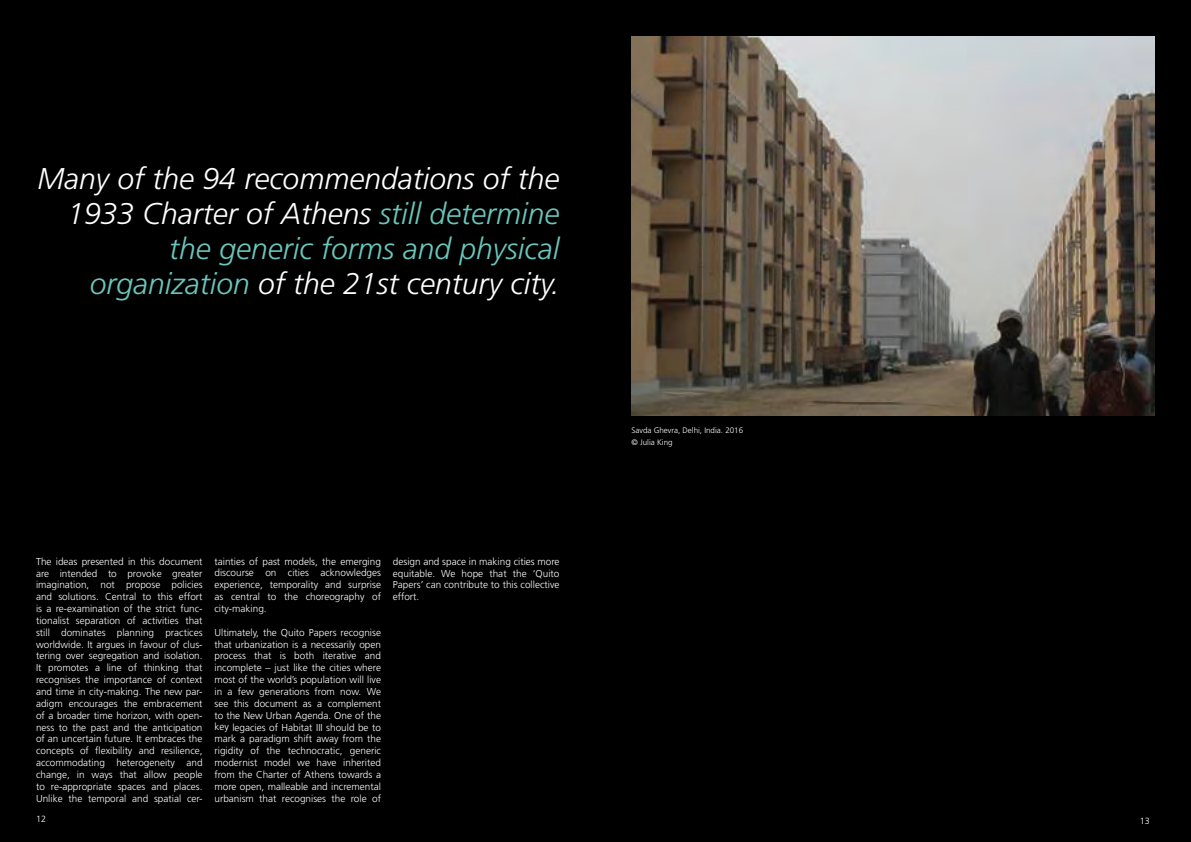
<style>
.page{position:relative;width:1191px;height:842px;background:#000}
.page>*{position:absolute;margin:0;border:0;box-sizing:border-box;transform-origin:0 0}
.t1{font:italic 300 30px/35px "Frutiger LT Std";color:#fff;text-align:right}
.t2{font:300 10px/11.8px "Frutiger LT Std";color:#fff;text-align:justify}
.t3{font:300 9px "Frutiger LT Std";color:#fff}
.t4{font:300 8px/11.8px "Frutiger LT Std";color:#fff}
.s1{color:#6ac7bc}
</style>
<div class="page">
<img style="left:631px;top:36px;width:524px;height:379px">
<h1 class="t1" style="left:38px;top:161px;width:523px">Many of the 94 recommendations of the 1933 Charter of Athens <span class="s1">still determine the generic forms and physical organization</span> of the 21st century city.</h1>
<p class="t2" style="left:36px;top:555px;width:168px">The ideas presented in this document are intended to provoke greater imagination, not propose policies and solutions. Central to this effort is a re-examination of the strict func&shy;tionalist separation of activities that still dominates planning practices worldwide. It argues in favour of clus&shy;tering over segregation and isolation.<br>It promotes a line of thinking that recognises the importance of context and time in city-making. The new par&shy;adigm encourages the embracement of a broader time horizon, with open&shy;ness to the past and the anticipation of an uncertain future. It embraces the concepts of flexibility and resilience, accommodating heterogeneity and change, in ways that allow people to re-appropriate spaces and places.<br>Unlike the temporal and spatial cer-</p>
<p class="t2" style="left:214px;top:555px;width:168px">tainties of past models, the emerging discourse on cities acknowledges experience, temporality and surprise as central to the choreography of city-making.</p>
<p class="t2" style="left:214px;top:626px;width:168px">Ultimately, the Quito Papers recognise that urbanization is a necessarily open process that is both iterative and incomplete – just like the cities where most of the world’s population will live in a few generations from now. We see this document as a complement to the New Urban Agenda. One of the key legacies of Habitat III should be to mark a paradigm shift away from the rigidity of the technocratic, generic modernist model we have inherited from the Charter of Athens towards a more open, malleable and incremental urbanism that recognises the role of</p>
<p class="t2" style="left:393px;top:555px;width:168px">design and space in making cities more equitable. We hope that the ‘Quito Papers’ can contribute to this collective effort.</p>
<p class="t4" style="left:631px;top:424px;width:113px">Savda Ghevra, Delhi, India. 2016 © Julia King</p>
<p class="t3" style="left:36px;top:814px;width:12px">12</p>
<p class="t3" style="left:1140px;top:816px;width:12px">13</p>
</div>
